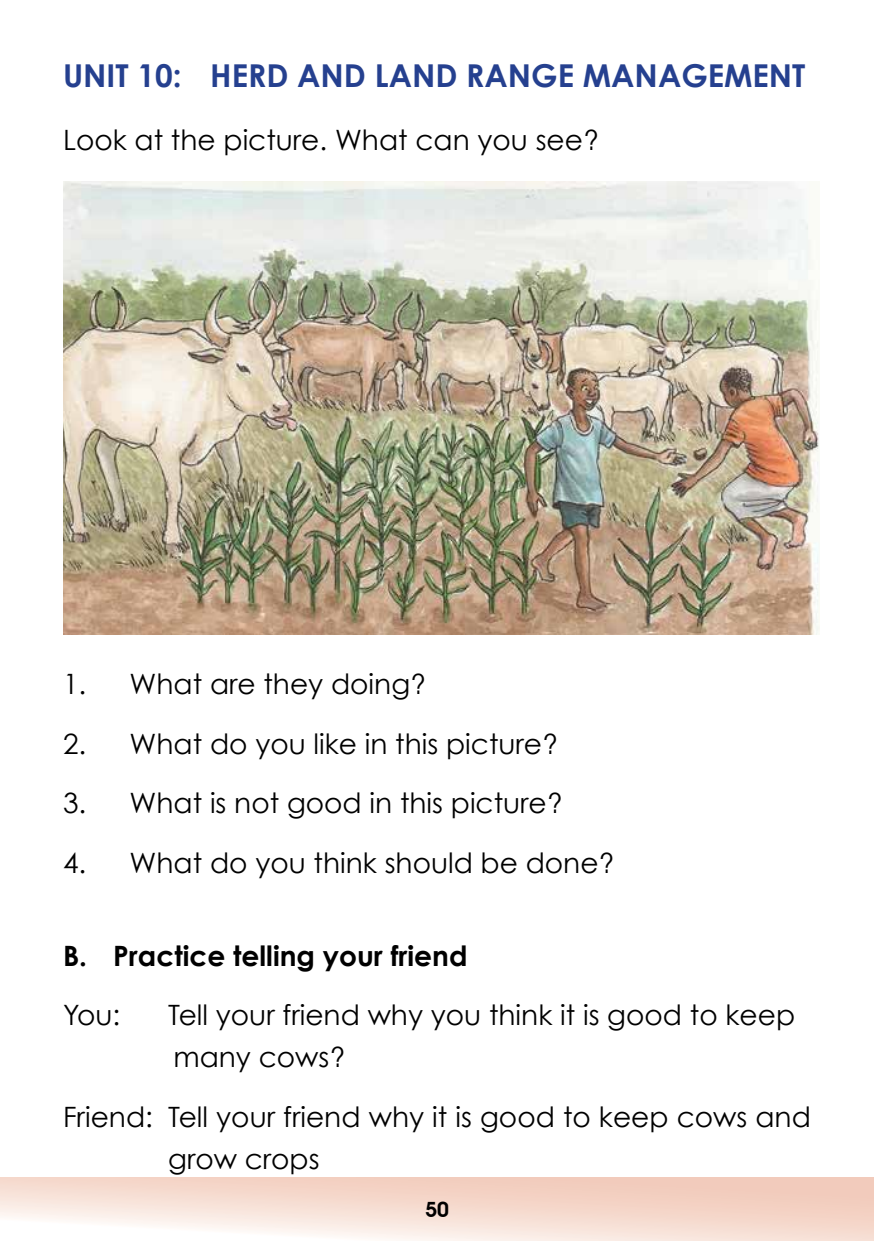
<style>
.page{position:relative;width:874px;height:1241px;background:#fff}
.page>*{position:absolute;margin:0;border:0;box-sizing:border-box;transform-origin:0 0}
.t1{font:700 31.5px "Century Gothic";color:#25408f}
.t2{font:28px/42px "Century Gothic";color:#000}
.t3{font:700 28px "Century Gothic";color:#000}
.t4{font:600 21px "Avant Garde";color:#000}
.s1{font-family:"Avant Garde"}
</style>
<div class="page">
<svg style="left:0;top:1177px;width:873px;height:63px;background:#f6ded4"></svg>
<img style="left:63px;top:181px;width:755px;height:453px">
<p class="t1" style="left:63px;top:55px;width:743px">UNIT 10: HERD AND LAND RANGE MANAGEMENT</p>
<p class="t2" style="left:63px;top:118px;width:537px">Look at the picture. What can you see<span class="s1">?</span></p>
<p class="t2" style="left:63px;top:662px;width:365px">1. What are they doing<span class="s1">?</span></p>
<p class="t2" style="left:63px;top:722px;width:497px">2. What do you like in this picture<span class="s1">?</span></p>
<p class="t2" style="left:63px;top:781px;width:501px">3. What is not good in this picture<span class="s1">?</span></p>
<p class="t2" style="left:63px;top:841px;width:553px">4. What do you think should be done<span class="s1">?</span></p>
<p class="t3" style="left:63px;top:937px;width:406px">B. Practice telling your friend</p>
<p class="t2" style="left:63px;top:993px;width:59px">You:</p>
<p class="t2" style="left:168px;top:993px;width:628px">Tell your friend why you think it is good to keep many cows<span class="s1">?</span></p>
<p class="t2" style="left:168px;top:1095px;width:644px;text-indent:-105px">Friend: Tell your friend why it is good to keep cows and grow crops</p>
<p class="t4" style="left:425px;top:1196px;width:25px">50</p>
</div>
